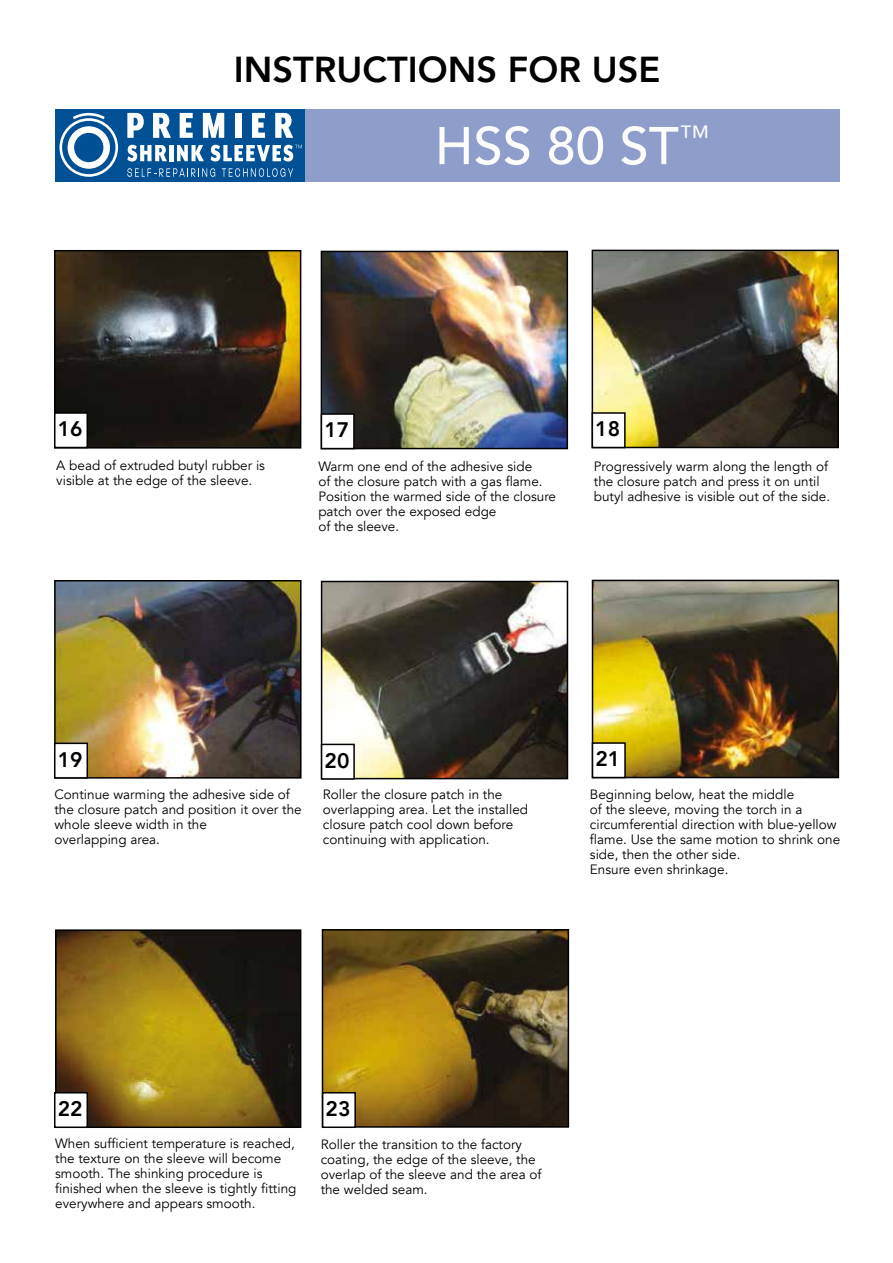
<style>
.page{position:relative;width:893px;height:1263px;background:#fff}
.page>*{position:absolute;margin:0;border:0;box-sizing:border-box;transform-origin:0 0}
.t1{font:500 52.5px "Avenir";color:#fcfcfc}
.t2{font:800 36px "Avenir";color:#000}
.t3{font:800 21px "Avenir";color:#000}
.t4{font:13.5px/15px "Avenir";color:#000}
</style>
<div class="page">
<img style="left:57px;top:253px;width:241px;height:193px">
<div style="left:54px;top:250px;width:247px;height:199px;border:2px solid #000"></div>
<img style="left:324px;top:254px;width:241px;height:192px">
<div style="left:321px;top:251px;width:247px;height:198px;border:2px solid #000"></div>
<img style="left:595px;top:253px;width:241px;height:192px">
<div style="left:592px;top:250px;width:247px;height:198px;border:2px solid #000"></div>
<img style="left:57px;top:583px;width:242px;height:193px">
<div style="left:54px;top:580px;width:248px;height:199px;border:2px solid #000"></div>
<img style="left:324px;top:584px;width:241px;height:192px">
<div style="left:321px;top:581px;width:247px;height:198px;border:2px solid #000"></div>
<img style="left:595px;top:583px;width:241px;height:192px">
<div style="left:592px;top:580px;width:247px;height:198px;border:2px solid #000"></div>
<img style="left:58px;top:932px;width:240px;height:193px">
<div style="left:55px;top:929px;width:246px;height:199px;border:2px solid #000"></div>
<img style="left:325px;top:932px;width:241px;height:193px">
<div style="left:322px;top:929px;width:247px;height:199px;border:2px solid #000"></div>
<div style="left:55px;top:413px;width:32px;height:34px;background:#fff"></div>
<div style="left:54px;top:412px;width:34px;height:36px;border:2px solid #000"></div>
<div style="left:321px;top:414px;width:33px;height:35px;background:#fff"></div>
<div style="left:321px;top:413px;width:34px;height:36px;border:2px solid #000"></div>
<div style="left:592px;top:413px;width:33px;height:34px;background:#fff"></div>
<div style="left:592px;top:412px;width:34px;height:36px;border:2px solid #000"></div>
<div style="left:55px;top:743px;width:32px;height:35px;background:#fff"></div>
<div style="left:54px;top:743px;width:34px;height:36px;border:2px solid #000"></div>
<div style="left:58px;top:745px;width:26px;height:30px;background:#fff"></div>
<div style="left:322px;top:744px;width:32px;height:35px;background:#fff"></div>
<div style="left:321px;top:744px;width:34px;height:36px;border:2px solid #000"></div>
<div style="left:592px;top:743px;width:33px;height:34px;background:#fff"></div>
<div style="left:592px;top:742px;width:34px;height:36px;border:2px solid #000"></div>
<div style="left:55px;top:1093px;width:32px;height:34px;background:#fff"></div>
<div style="left:54px;top:1092px;width:34px;height:36px;border:2px solid #000"></div>
<div style="left:323px;top:1093px;width:32px;height:34px;background:#fff"></div>
<div style="left:322px;top:1092px;width:34px;height:36px;border:2px solid #000"></div>
<div style="left:304px;top:109px;width:536px;height:73px;background:#8e9dca"></div>
<div style="left:55px;top:109px;width:250px;height:72px;background:#005095"></div>
<svg style="left:127px;top:113px;width:17px;height:25px"></svg>
<svg style="left:153px;top:113px;width:18px;height:25px"></svg>
<svg style="left:180px;top:113px;width:13px;height:25px"></svg>
<svg style="left:203px;top:113px;width:21px;height:25px"></svg>
<div style="left:235px;top:113px;width:6px;height:25px;background:#fff"></div>
<svg style="left:252px;top:113px;width:13px;height:25px"></svg>
<svg style="left:275px;top:113px;width:18px;height:25px"></svg>
<svg style="left:59px;top:113px;width:59px;height:64px"></svg>
<svg style="left:127px;top:145px;width:40px;height:16px"></svg>
<hr style="left:169px;top:145px;width:4px;height:16px;background:#fff">
<svg style="left:177px;top:145px;width:27px;height:16px"></svg>
<svg style="left:211px;top:145px;width:91px;height:16px"></svg>
<svg style="left:127px;top:168px;width:88px;height:9px"></svg>
<svg style="left:222px;top:168px;width:71px;height:9px"></svg>
<h2 class="t2" style="left:234px;top:55px;width:428px">INSTRUCTIONS FOR USE</h2>
<h1 class="t1" style="left:435px;top:115px;width:276px">HSS 80 ST<sup>™</sup></h1>
<h3 class="t3" style="left:58px;top:421px;width:26px">16</h3>
<h3 class="t3" style="left:324px;top:422px;width:26px">17</h3>
<h3 class="t3" style="left:595px;top:421px;width:26px">18</h3>
<p class="t4" style="left:56px;top:459px;width:210px">A bead of extruded butyl rubber is visible at the edge of the sleeve.</p>
<p class="t4" style="left:318px;top:460px;width:239px">Warm one end of the adhesive side<br>of the closure patch with a gas flame.<br>Position the warmed side of the closure patch over the exposed edge<br>of the sleeve.</p>
<p class="t4" style="left:594px;top:460px;width:238px">Progressively warm along the length of the closure patch and press it on until butyl adhesive is visible out of the side.</p>
<h3 class="t3" style="left:58px;top:751px;width:26px">19</h3>
<h3 class="t3" style="left:325px;top:752px;width:26px">20</h3>
<h3 class="t3" style="left:595px;top:751px;width:26px">21</h3>
<p class="t4" style="left:54px;top:788px;width:249px">Continue warming the adhesive side of the closure patch and position it over the whole sleeve width in the<br>overlapping area.</p>
<p class="t4" style="left:323px;top:788px;width:207px">Roller the closure patch in the overlapping area. Let the installed closure patch cool down before continuing with application.</p>
<p class="t4" style="left:590px;top:789px;width:252px">Beginning below, heat the middle<br>of the sleeve, moving the torch in a circumferential direction with blue-yellow flame. Use the same motion to shrink one side, then the other side.<br>Ensure even shrinkage.</p>
<h3 class="t3" style="left:58px;top:1100px;width:26px">22</h3>
<h3 class="t3" style="left:326px;top:1100px;width:26px">23</h3>
<p class="t4" style="left:55px;top:1136px;width:243px">When sufficient temperature is reached, the texture on the sleeve will become smooth. The shinking procedure is finished when the sleeve is tightly fitting everywhere and appears smooth.</p>
<p class="t4" style="left:321px;top:1138px;width:222px">Roller the transition to the factory coating, the edge of the sleeve, the overlap of the sleeve and the area of the welded seam.</p>
</div>
